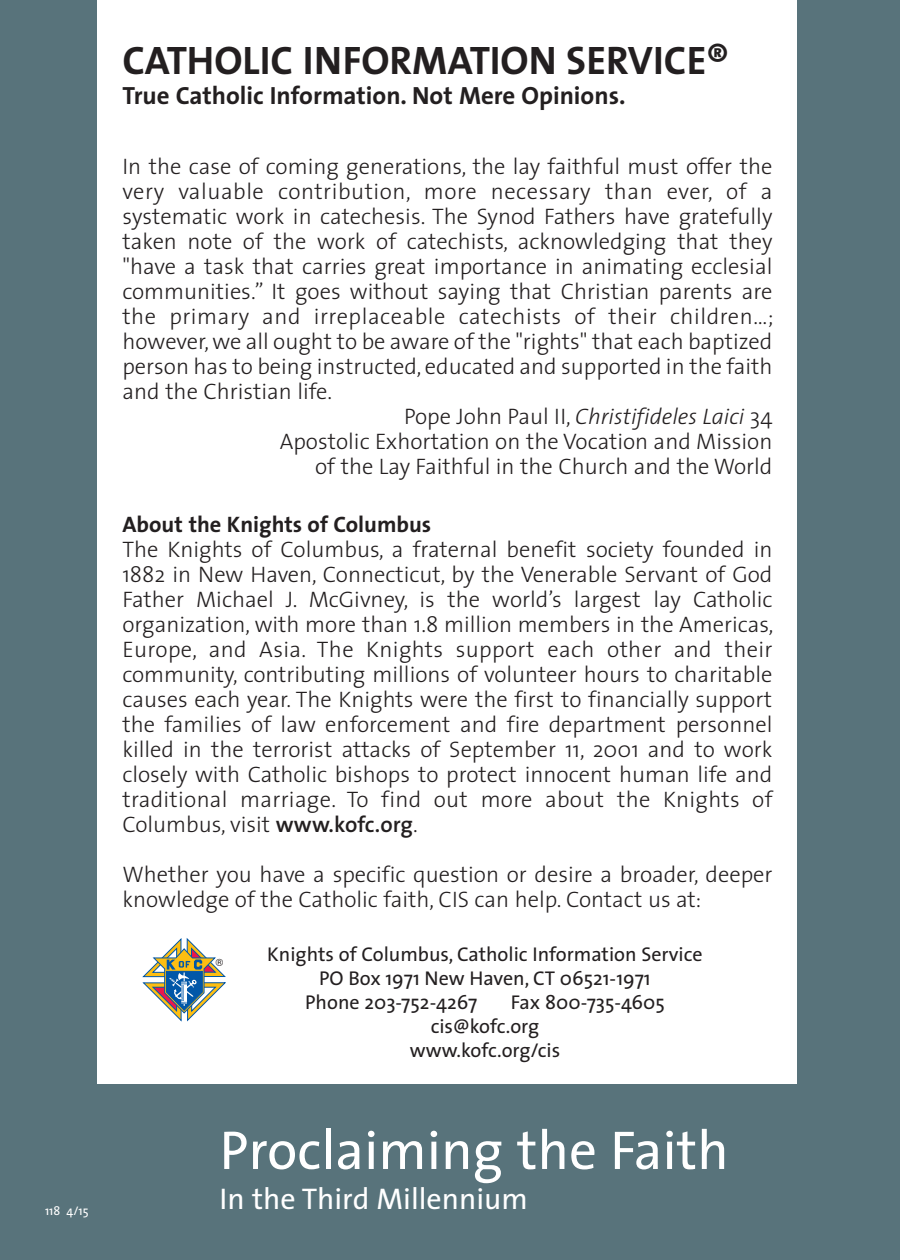
<style>
.page{position:relative;width:900px;height:1260px;background:#58737b}
.page>*{position:absolute;margin:0;border:0;box-sizing:border-box;transform-origin:0 0}
.t1{font:55px "The Sans";color:#fff}
.t2{font:700 40px "The Sans";color:#231f20}
.t3{font:30px "The Sans";color:#fff}
.t4{font:700 25px "The Sans";color:#231f20}
.t5{font:300 22.5px/25px "The Sans";color:#231f20;text-align:justify}
.t6{font:300 22.5px "The Sans";letter-spacing:.025em;color:#231f20}
.t7{font:italic 300 22.5px "The Sans";color:#231f20}
.t8{font:700 22.5px "The Sans";color:#231f20}
.t9{font:20px "The Sans";color:#231f20}
.t10{font:12.5px "The Sans";color:#fff}
.t11{font:10px "Helvetica";color:#231f20}
.s1{font-style:normal}
.s2{font-weight:600}
</style>
<div class="page">
<div style="left:98px;top:0;width:699px;height:1084px;background:#fff"></div>
<hr style="left:899px;top:0;width:1px;height:1260px;background:#30454d">
<img style="left:899px;top:64px;width:1px;height:1024px">
<svg style="left:142px;top:938px;width:84px;height:84px"></svg>
<p class="t10" style="left:45px;top:1206px;width:45px">118 4/15</p>
<h2 class="t2" style="left:122px;top:45px;width:608px">CATHOLIC INFORMATION SERVICE®</h2>
<p class="t4" style="left:122px;top:86px;width:505px">True Catholic Information. Not Mere Opinions.</p>
<p class="t5" style="left:122px;top:157px;width:652px">In the case of coming generations, the lay faithful must offer the</p>
<p class="t6" style="left:122px;top:183px;width:652px">very valuable contribution, more necessary than ever, of a</p>
<p class="t5" style="left:122px;top:207px;width:652px">systematic work in catechesis. The Synod Fathers have gratefully</p>
<p class="t5" style="left:122px;top:232px;width:652px">taken note of the work of catechists, acknowledging that they</p>
<p class="t5" style="left:122px;top:257px;width:652px">"have a task that carries great importance in animating ecclesial</p>
<p class="t5" style="left:122px;top:282px;width:652px">communities.” It goes without saying that Christian parents are</p>
<p class="t6" style="left:122px;top:308px;width:653px">the primary and irreplaceable catechists of their children…;</p>
<p class="t5" style="left:122px;top:332px;width:652px">however,we all ought to be aware of the "rights" that each baptized</p>
<p class="t5" style="left:122px;top:357px;width:652px">person has to being instructed, educated and supported in the faith</p>
<p class="t5" style="left:122px;top:382px;width:211px">and the Christian life.</p>
<p class="t7" style="left:404px;top:408px;width:370px"><span class="s1">Pope John Paul II,</span> Christifideles Laici <span class="s1">34</span></p>
<p class="t5" style="left:280px;top:432px;width:494px">Apostolic Exhortation on the Vocation and Mission</p>
<p class="t5" style="left:315px;top:457px;width:459px">of the Lay Faithful in the Church and the World</p>
<p class="t8" style="left:122px;top:515px;width:310px">About the Knights of Columbus</p>
<p class="t5" style="left:122px;top:539px;width:653px">The Knights of Columbus, a fraternal benefit society founded in 1882 in New Haven, Connecticut, by the Venerable Servant of God Father Michael J. McGivney, is the world’s largest lay Catholic organization, with more than 1.8 million members in the Americas, Europe, and Asia. The Knights support each other and their community, contributing millions of volunteer hours to charitable causes each year. The Knights were the first to financially support the families of law enforcement and fire department personnel killed in the terrorist attacks of September 11, 2001 and to work closely with Catholic bishops to protect innocent human life and traditional marriage. To find out more about the Knights of Columbus, visit <span class="s2">www.kofc.org</span>.</p>
<p class="t5" style="left:122px;top:864px;width:652px">Whether you have a specific question or desire a broader, deeper knowledge of the Catholic faith, CIS can help. Contact us at:</p>
<p class="t9" style="left:267px;top:947px;width:437px">Knights of Columbus, Catholic Information Service</p>
<p class="t9" style="left:319px;top:971px;width:333px">PO Box 1971 New Haven, CT 06521-1971</p>
<p class="t9" style="left:305px;top:995px;width:174px">Phone 203-752-4267</p>
<p class="t9" style="left:511px;top:995px;width:155px">Fax 800-735-4605</p>
<p class="t9" style="left:431px;top:1019px;width:110px">cis@kofc.org</p>
<p class="t9" style="left:410px;top:1043px;width:152px">www.kofc.org/cis</p>
<p class="t11" style="left:216px;top:957px;width:9px">®</p>
<h1 class="t1" style="left:220px;top:1129px;width:511px">Proclaiming the Faith</h1>
<h3 class="t3" style="left:219px;top:1187px;width:310px">In the Third Millennium</h3>
</div>
